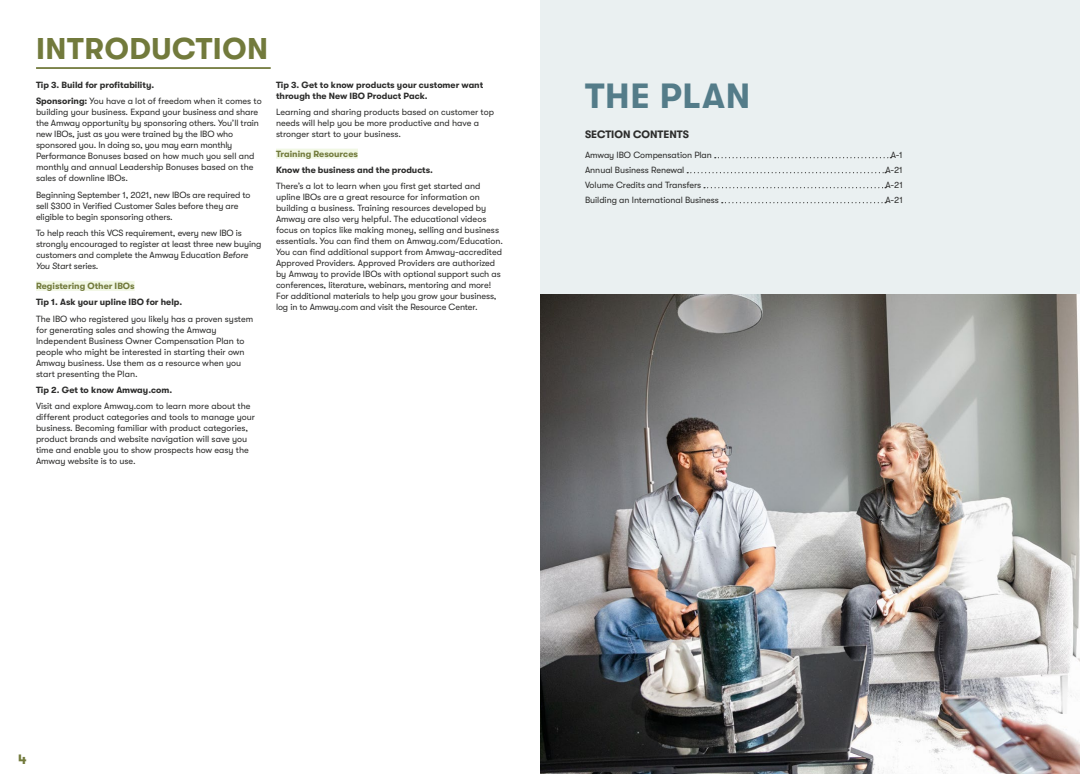
<style>
.page{position:relative;width:1080px;height:774px;background:#fff}
.page>*{position:absolute;margin:0;border:0;box-sizing:border-box;transform-origin:0 0}
.t1{font:700 35px "GT Walsheim";letter-spacing:.02em;color:#547c89}
.t2{font:700 30px "GT Walsheim";letter-spacing:.02em;color:#727a3c}
.t3{font:700 14px "GT Walsheim";color:#727a3c}
.t4{font:700 10.7px "GT Walsheim";color:#2d2d2c}
.t5{font:9px/11px "GT Walsheim";letter-spacing:-.005em;color:#2d2d2c}
.t6{font:700 9px/16.3px "GT Walsheim";color:#2d2d2c}
.t7{font:700 9px "GT Walsheim";color:#727a3c}
.s1{font-weight:400}
.s2{font-style:italic}
</style>
<div class="page">
<hr style="left:36px;top:67px;width:235px;height:2px;background:#727a3c">
<div style="left:36px;top:281px;width:99px;height:10px;background:#f1f7e4"></div>
<div style="left:276px;top:149px;width:82px;height:10px;background:#f1f7e4"></div>
<div style="left:540px;top:0;width:540px;height:294px;background:#eaf0f1"></div>
<svg style="left:715px;top:157px;width:176px;height:1px"></svg>
<svg style="left:687px;top:172px;width:199px;height:1px"></svg>
<svg style="left:704px;top:187px;width:182px;height:1px"></svg>
<svg style="left:722px;top:202px;width:164px;height:1px"></svg>
<img style="left:540px;top:294px;width:540px;height:480px">
<h2 class="t2" style="left:36px;top:32px;width:234px">INTRODUCTION</h2>
<p class="t6" style="left:36px;top:77px;width:227px">Tip 3. Build for profitability.<br>Sponsoring: <span class="s1">You have a lot of freedom when it comes to</span></p>
<p class="t5" style="left:36px;top:107px;width:225px">building your business. Expand your business and share the Amway opportunity by sponsoring others. You’ll train new IBOs, just as you were trained by the IBO who sponsored you. In doing so, you may earn monthly Performance Bonuses based on how much you sell and monthly and annual Leadership Bonuses based on the sales of downline IBOs.</p>
<p class="t5" style="left:36px;top:189px;width:216px">Beginning September 1, 2021, new IBOs are required to sell $300 in Verified Customer Sales before they are eligible to begin sponsoring others.</p>
<p class="t5" style="left:36px;top:227px;width:227px">To help reach this VCS requirement, every new IBO is strongly encouraged to register at least three new buying customers and complete the Amway Education <span class="s2">Before You Start</span> series.</p>
<p class="t7" style="left:36px;top:281px;width:100px">Registering Other IBOs</p>
<p class="t6" style="left:36px;top:294px;width:148px">Tip 1. Ask your upline IBO for help.</p>
<p class="t5" style="left:36px;top:313px;width:219px">The IBO who registered you likely has a proven system for generating sales and showing the Amway Independent Business Owner Compensation Plan to people who might be interested in starting their own Amway business. Use them as a resource when you start presenting the Plan.</p>
<p class="t6" style="left:36px;top:382px;width:138px">Tip 2. Get to know Amway.com.</p>
<p class="t5" style="left:36px;top:401px;width:221px">Visit and explore Amway.com to learn more about the different product categories and tools to manage your business. Becoming familiar with product categories, product brands and website navigation will save you time and enable you to show prospects how easy the Amway website is to use.</p>
<p class="t6" style="left:276px;top:79px;width:209px;line-height:11px">Tip 3. Get to know products your customer want through the New IBO Product Pack.</p>
<p class="t5" style="left:276px;top:106px;width:220px">Learning and sharing products based on customer top needs will help you be more productive and have a stronger start to your business.</p>
<p class="t7" style="left:276px;top:148px;width:83px">Training Resources</p>
<p class="t6" style="left:276px;top:162px;width:158px">Know the business and the products.</p>
<p class="t5" style="left:276px;top:181px;width:229px">There’s a lot to learn when you first get started and upline IBOs are a great resource for information on building a business. Training resources developed by Amway are also very helpful. The educational videos focus on topics like making money, selling and business essentials. You can find them on Amway.com/Education.<br>You can find additional support from Amway-accredited Approved Providers. Approved Providers are authorized by Amway to provide IBOs with optional support such as conferences, literature, webinars, mentoring and more!<br>For additional materials to help you grow your business, log in to Amway.com and visit the Resource Center.</p>
<h1 class="t1" style="left:585px;top:77px;width:167px">THE PLAN</h1>
<p class="t4" style="left:585px;top:128px;width:105px">SECTION CONTENTS</p>
<p class="t5" style="left:585px;top:150px;width:128px">Amway IBO Compensation Plan</p>
<p class="t5" style="left:891px;top:150px;width:13px">A-1</p>
<p class="t5" style="left:585px;top:165px;width:101px">Annual Business Renewal</p>
<p class="t5" style="left:886px;top:165px;width:19px">A-21</p>
<p class="t5" style="left:585px;top:180px;width:118px">Volume Credits and Transfers</p>
<p class="t5" style="left:886px;top:180px;width:19px">A-21</p>
<p class="t5" style="left:585px;top:195px;width:135px">Building an International Business</p>
<p class="t5" style="left:886px;top:195px;width:19px">A-21</p>
<h3 class="t3" style="left:18px;top:751px;width:10px">4</h3>
</div>
